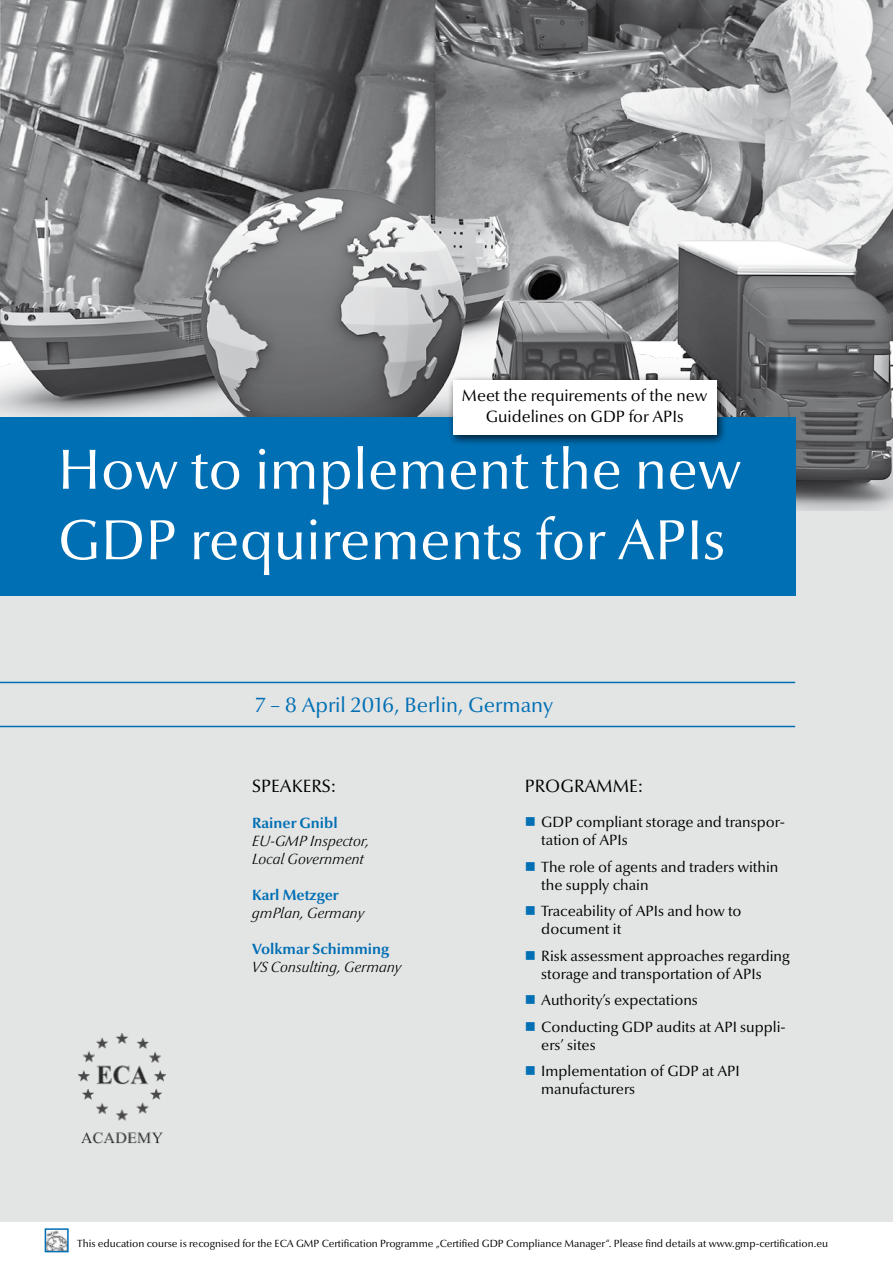
<style>
.page{position:relative;width:893px;height:1263px;background:#fff}
.page>*{position:absolute;margin:0;border:0;box-sizing:border-box;transform-origin:0 0}
.t1{font:57px/70.5px "Optima Nova LT";color:#fff}
.t2{font:21px "Optima Nova LT";color:#006fb4}
.t3{font:18px "Optima Nova LT";color:#000}
.t4{font:16.5px/21px "Optima Nova LT";color:#000;text-align:center}
.t5{font:15px/18px "Optima Nova LT";color:#000}
.t6{font:italic 300 15px/18px "Optima Nova LT";color:#000}
.t7{font:700 15px "Optima Nova LT";color:#006fb4}
.t8{font:10.5px "Optima Nova LT";color:#000}
</style>
<div class="page">
<div style="left:0;top:510px;width:893px;height:712px;background:#e3e4e4"></div>
<img style="left:0;top:0;width:893px;height:510px">
<div style="left:0;top:417px;width:795px;height:178px;background:#006fb4"></div>
<hr style="left:0;top:682px;width:795px;height:1px;background:#006fb4">
<hr style="left:0;top:726px;width:795px;height:1px;background:#006fb4">
<img style="left:48px;top:1231px;width:18px;height:18px">
<div style="left:45px;top:1228px;width:24px;height:24px;border:2px solid #006fb4"></div>
<div style="left:448px;top:375px;width:280px;height:72px;background:#000;opacity:.75"></div>
<div style="left:453px;top:381px;width:263px;height:54px;background:#fff"></div>
<img style="left:78px;top:1033px;width:87px;height:111px">
<p class="t4" style="left:462px;top:385px;width:247px">Meet the requirements of the new<br>Guidelines on GDP for APIs</p>
<h1 class="t1" style="left:58px;top:435px;width:685px">How to implement the new<br>GDP requirements for APIs</h1>
<h2 class="t2" style="left:255px;top:693px;width:299px">7 – 8 April 2016, Berlin, Germany</h2>
<p class="t3" style="left:252px;top:776px;width:85px">SPEAKERS:</p>
<p class="t7" style="left:252px;top:814px;width:87px">Rainer Gnibl</p>
<p class="t6" style="left:252px;top:832px;width:119px">EU-GMP Inspector,<br>Local Government</p>
<p class="t7" style="left:252px;top:886px;width:88px">Karl Metzger</p>
<p class="t6" style="left:252px;top:904px;width:114px">gmPlan, Germany</p>
<p class="t7" style="left:252px;top:940px;width:138px">Volkmar Schimming</p>
<p class="t6" style="left:252px;top:958px;width:151px">VS Consulting, Germany</p>
<p class="t3" style="left:525px;top:776px;width:120px">PROGRAMME:</p>
<p class="t5" style="left:541px;top:813px;width:245px">GDP compliant storage and transpor&shy;tation of APIs</p>
<p class="t5" style="left:541px;top:858px;width:239px">The role of agents and traders within the supply chain</p>
<p class="t5" style="left:541px;top:902px;width:202px">Traceability of APIs and how to document it</p>
<p class="t5" style="left:541px;top:947px;width:250px">Risk assessment approaches regarding storage and transportation of APIs</p>
<p class="t5" style="left:541px;top:987px;width:246px;line-height:26.5px">Authority’s expectations<br>Conducting GDP audits at API suppli-</p>
<p class="t5" style="left:541px;top:1032px;width:200px;line-height:26.5px">ers’ sites<br>Implementation of GDP at API</p>
<p class="t5" style="left:541px;top:1080px;width:95px">manufacturers</p>
<p class="t8" style="left:77px;top:1237px;width:752px">This education course is recognised for the ECA GMP Certification Programme „Certified GDP Compliance Manager“. Please find details at www.gmp-certification.eu</p>
</div>
